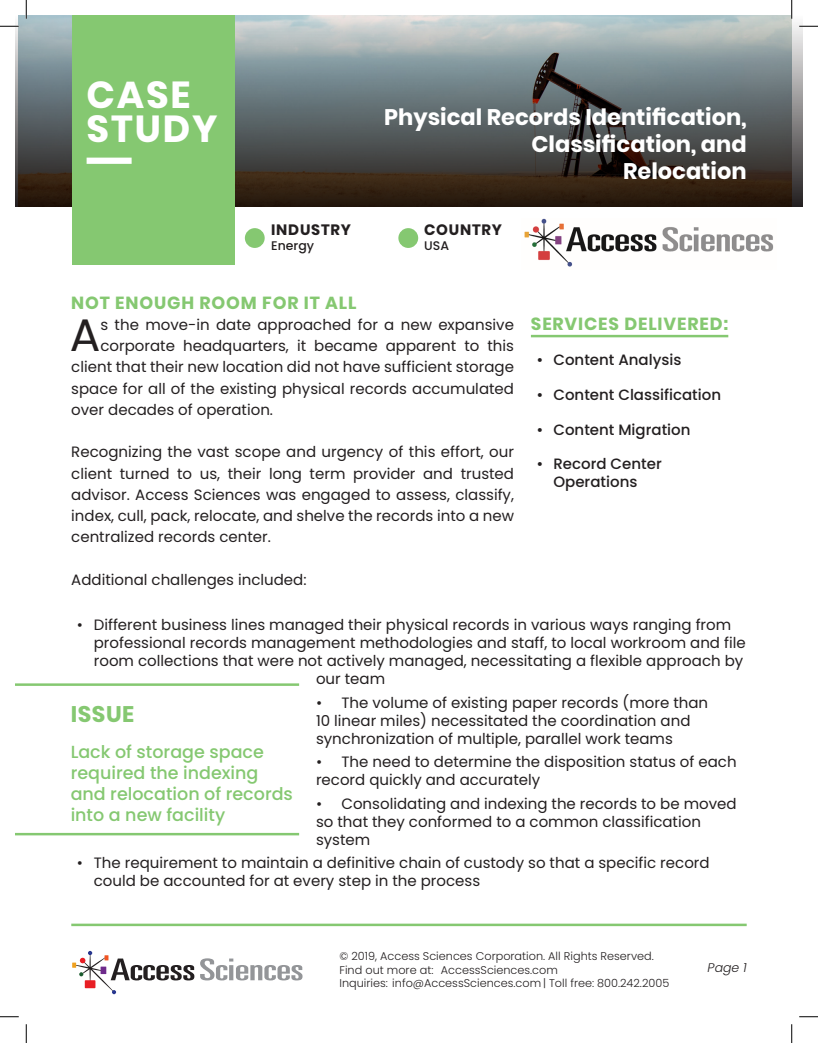
<style>
.page{position:relative;width:818px;height:1043px;background:#fff}
.page>*{position:absolute;margin:0;border:0;box-sizing:border-box;transform-origin:0 0}
.t1{font:45.5px "Poppins";color:#231f20}
.t2{font:700 37.5px/33.8px "Poppins";letter-spacing:.05em;color:#fff}
.t3{font:700 22.5px/27px "Poppins";color:#fff;text-align:right}
.t4{font:700 22.5px "Poppins";letter-spacing:.025em;color:#85c871}
.t5{font:500 17.5px/21px "Poppins";color:#85c871}
.t6{font:700 17.5px "Poppins";letter-spacing:.05em;color:#85c871}
.t7{font:15px/18px "Poppins";color:#231f20}
.t8{font:500 15px/18px "Poppins";color:#231f20;text-align:center}
.t9{font:700 15px "Poppins";letter-spacing:.05em;color:#231f20}
.t10{font:500 12.5px "Poppins";color:#231f20}
.t11{font:italic 300 12.5px "Poppins";color:#231f20}
.t12{font:300 11.25px/13.5px "Poppins";color:#231f20}
</style>
<div class="page">
<svg style="left:200px;top:958px;width:102px;height:22px"></svg>
<svg style="left:72px;top:950px;width:122px;height:44px"></svg>
<hr style="left:71px;top:923px;width:675px;height:3px;background:#85c871">
<svg style="left:15px;top:15px;width:787px;height:191px;background:#676c6b"></svg>
<div style="left:72px;top:15px;width:162px;height:250px;background:#85c871"></div>
<div style="left:87px;top:158px;width:45px;height:6px;background:#fff"></div>
<div style="left:245px;top:228px;width:20px;height:20px;background:#85c871;border-radius:50%"></div>
<div style="left:398px;top:228px;width:20px;height:20px;background:#85c871;border-radius:50%"></div>
<hr style="left:531px;top:335px;width:197px;height:2px;background:#85c871">
<hr style="left:15px;top:683px;width:284px;height:3px;background:#85c871">
<hr style="left:15px;top:833px;width:284px;height:2px;background:#85c871">
<img style="left:524px;top:218px;width:250px;height:49px">
<svg style="left:0;top:25px;width:19px;height:2px"></svg>
<svg style="left:799px;top:25px;width:19px;height:2px"></svg>
<svg style="left:0;top:1016px;width:19px;height:1px"></svg>
<svg style="left:799px;top:1016px;width:19px;height:1px"></svg>
<svg style="left:25px;top:0;width:2px;height:19px"></svg>
<svg style="left:25px;top:1024px;width:2px;height:18px"></svg>
<svg style="left:790px;top:0;width:2px;height:19px"></svg>
<svg style="left:791px;top:1024px;width:1px;height:18px"></svg>
<p class="t2" style="left:87px;top:78px;width:132px">CASE<br>STUDY</p>
<p class="t9" style="left:271px;top:221px;width:81px">INDUSTRY</p>
<p class="t10" style="left:271px;top:238px;width:44px">Energy</p>
<p class="t3" style="left:384px;top:104px;width:364px">Physical Records Identification,<br>Classification, and</p>
<p class="t3" style="left:623px;top:158px;width:125px">Relocation</p>
<p class="t9" style="left:424px;top:221px;width:79px">COUNTRY</p>
<p class="t10" style="left:424px;top:238px;width:26px">USA</p>
<p class="t6" style="left:71px;top:292px;width:286px">NOT ENOUGH ROOM FOR IT ALL</p>
<p class="t1" style="left:70px;top:309px;width:32px">A</p>
<p class="t7" style="left:100px;top:316px;width:415px">s the move-in date approached for a new expansive</p>
<p class="t6" style="left:531px;top:313px;width:199px">SERVICES DELIVERED:</p>
<p class="t8" style="left:536px;top:350px;width:146px">• Content Analysis</p>
<p class="t8" style="left:536px;top:385px;width:186px">• Content Classification</p>
<p class="t8" style="left:536px;top:420px;width:155px">• Content Migration</p>
<p class="t8" style="left:536px;top:455px;width:127px">• Record Center<br>Operations</p>
<p class="t7" style="left:100px;top:337px;width:415px">corporate headquarters, it became apparent to this</p>
<p class="t7" style="left:71px;top:358px;width:444px">client that their new location did not have sufficient storage</p>
<p class="t7" style="left:71px;top:379px;width:444px">space for all of the existing physical records accumulated</p>
<p class="t7" style="left:71px;top:401px;width:203px">over decades of operation.</p>
<p class="t7" style="left:71px;top:441px;width:444px;line-height:21.2px;text-align:justify">Recognizing the vast scope and urgency of this effort, our client turned to us, their long term provider and trusted advisor. Access Sciences was engaged to assess, classify, index, cull, pack, relocate, and shelve the records into a new centralized records center.</p>
<p class="t7" style="left:71px;top:571px;width:237px">Additional challenges included:</p>
<p class="t7" style="left:77px;top:615px;width:655px">• Different business lines managed their physical records in various ways ranging from</p>
<p class="t7" style="left:94px;top:633px;width:653px">professional records management methodologies and staff, to local workroom and file</p>
<p class="t7" style="left:94px;top:651px;width:651px">room collections that were not actively managed, necessitating a flexible approach by</p>
<p class="t7" style="left:316px;top:669px;width:71px">our team</p>
<p class="t7" style="left:316px;top:693px;width:393px">• The volume of existing paper records (more than<br>10 linear miles) necessitated the coordination and synchronization of multiple, parallel work teams</p>
<p class="t7" style="left:316px;top:753px;width:422px">• The need to determine the disposition status of each record quickly and accurately</p>
<p class="t7" style="left:316px;top:794px;width:422px">• Consolidating and indexing the records to be moved so that they conformed to a common classification system</p>
<p class="t7" style="left:94px;top:854px;width:617px;text-indent:-17px">• The requirement to maintain a definitive chain of custody so that a specific record could be accounted for at every step in the process</p>
<p class="t4" style="left:71px;top:700px;width:65px">ISSUE</p>
<p class="t5" style="left:71px;top:741px;width:224px">Lack of storage space required the indexing and relocation of records into a new facility</p>
<p class="t12" style="left:339px;top:949px;width:331px">© 2019, Access Sciences Corporation. All Rights Reserved.<br>Find out more at:<br>Inquiries: info@AccessSciences.com | Toll free: 800.242.2005</p>
<p class="t12" style="left:441px;top:962px;width:118px">AccessSciences.com</p>
<p class="t11" style="left:707px;top:960px;width:41px">Page 1</p>
</div>
